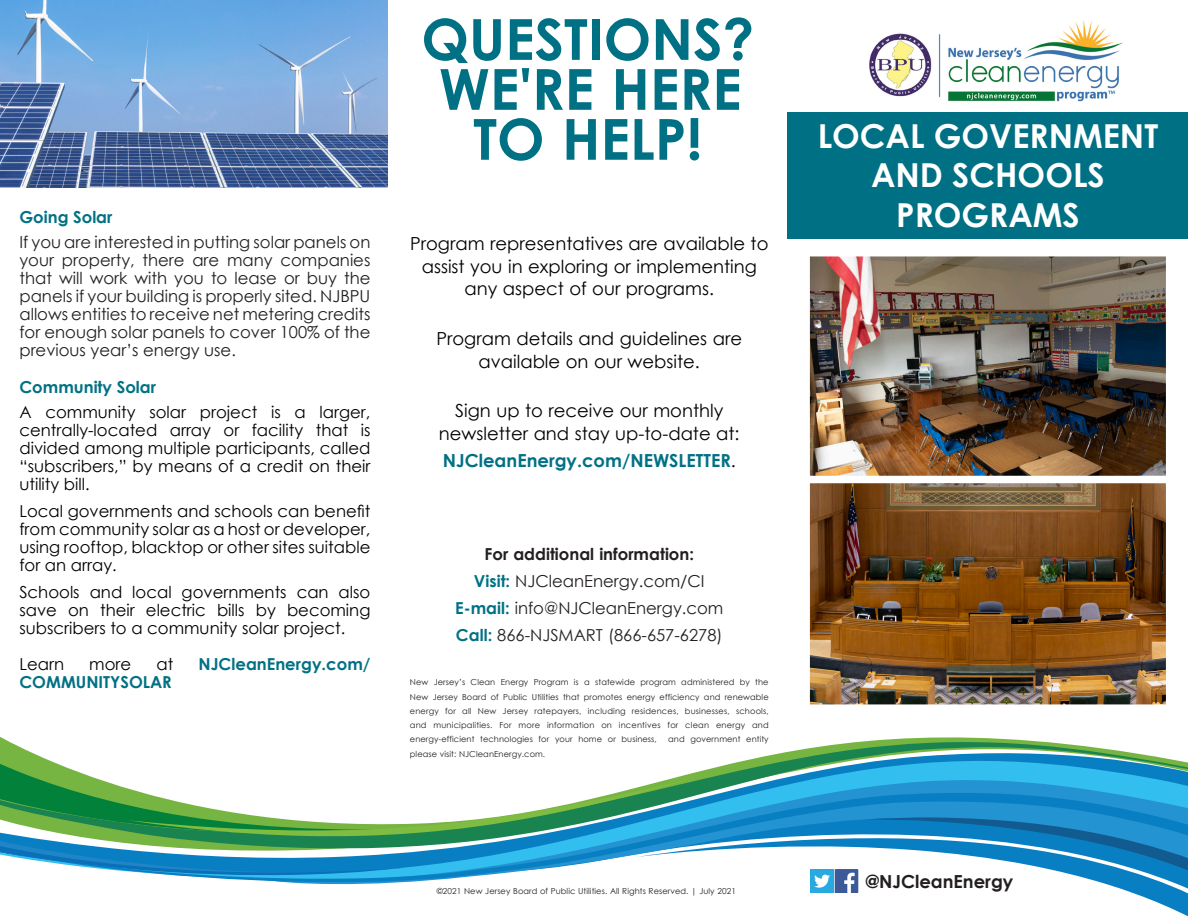
<style>
.page{position:relative;width:1188px;height:918px;background:#fff}
.page>*{position:absolute;margin:0;border:0;box-sizing:border-box;transform-origin:0 0}
.Paragraph_Style_1{font:700 56.55px/49.9px "Century Gothic";color:#007184;text-align:center}
.t1{font:700 33px/39.6px "Century Gothic";color:#fff;text-align:center}
.Paragraph_Style_1-2{font:18px/22.5px "Century Gothic";color:#000;text-align:center}
.Paragraph_Style_1-3{font:700 18px "Century Gothic";color:#007184}
.t2{font:700 18px "Century Gothic";color:#231f20}
.t3{font:16.5px/18px "Century Gothic";color:#000;text-align:justify}
.t4{font:16.5px/18px "Century Gothic";color:#231f20;text-align:justify}
.t5{font:700 16.5px "Century Gothic";color:#007184}
.t6{font:700 16.5px "Century Gothic";color:#231f20}
.Paragraph_Style_1-4{font:8.25px/14.2px "Century Gothic";letter-spacing:.01em;color:#231f20;text-align:justify}
.s1{font-weight:400;color:#000}
.s2{font-weight:700;color:#007184}
</style>
<div class="page">
<img style="left:863px;top:20px;width:264px;height:93px">
<div style="left:788px;top:113px;width:400px;height:126px;background:#007184"></div>
<img style="left:0;top:0;width:387px;height:187px">
<img style="left:811px;top:258px;width:353px;height:420px">
<div style="left:802px;top:249px;width:371px;height:236px;border:8px solid #fff"></div>
<div style="left:802px;top:476px;width:371px;height:236px;border:8px solid #fff"></div>
<svg style="left:0;top:678px;width:1173px;height:64px"></svg>
<svg style="left:0;top:742px;width:1083px;height:4px"></svg>
<svg style="left:0;top:746px;width:1163px;height:12px"></svg>
<svg style="left:810px;top:882px;width:378px;height:35px"></svg>
<svg style="left:0;top:758px;width:1188px;height:33px"></svg>
<svg style="left:185px;top:791px;width:1003px;height:91px"></svg>
<svg style="left:864px;top:815px;width:324px;height:67px"></svg>
<svg style="left:0;top:777px;width:699px;height:99px"></svg>
<p class="t5" style="left:19px;top:204px;width:95px">Going Solar</p>
<p class="t4" style="left:19px;top:232px;width:353px">If you are interested in putting solar panels on your property, there are many companies that will work with you to lease or buy the panels if your building is properly sited. NJBPU allows entities to receive net metering credits for enough solar panels to cover 100% of the previous year’s energy use.</p>
<p class="t5" style="left:19px;top:374px;width:138px">Community Solar</p>
<p class="t3" style="left:19px;top:402px;width:353px">A community solar project is a larger, centrally-located array or facility that is divided among multiple participants, called “subscribers,” by means of a credit on their utility bill.</p>
<p class="t3" style="left:19px;top:501px;width:353px">Local governments and schools can benefit from community solar as a host or developer, using rooftop, blacktop or other sites suitable for an array.</p>
<p class="t3" style="left:19px;top:582px;width:353px">Schools and local governments can also save on their electric bills by becoming subscribers to a community solar project.</p>
<p class="t3" style="left:19px;top:654px;width:46px">Learn</p>
<p class="t3" style="left:89px;top:654px;width:43px">more</p>
<p class="t3" style="left:156px;top:654px;width:18px">at</p>
<p class="t5" style="left:199px;top:651px;width:173px">NJCleanEnergy.com/</p>
<p class="t5" style="left:19px;top:669px;width:154px">COMMUNITYSOLAR</p>
<p class="Paragraph_Style_1" style="left:421px;top:12px;width:334px">QUESTIONS?<br>WE'RE HERE</p>
<p class="Paragraph_Style_1" style="left:473px;top:112px;width:231px">TO HELP!</p>
<p class="t1" style="left:818px;top:115px;width:342px">LOCAL GOVERNMENT<br>AND SCHOOLS<br>PROGRAMS</p>
<p class="Paragraph_Style_1-2" style="left:410px;top:232px;width:360px">Program representatives are available to assist you in exploring or implementing any aspect of our programs.</p>
<p class="Paragraph_Style_1-2" style="left:436px;top:327px;width:307px">Program details and guidelines are available on our website.</p>
<p class="Paragraph_Style_1-2" style="left:439px;top:399px;width:302px">Sign up to receive our monthly newsletter and stay up-to-date at:</p>
<p class="Paragraph_Style_1-3" style="left:443px;top:447px;width:294px">NJCleanEnergy.com/NEWSLETTER<span class="s1">.</span></p>
<p class="t6" style="left:485px;top:541px;width:211px">For additional information:</p>
<p class="t4" style="left:474px;top:571px;width:232px"><span class="s2">Visit:</span> NJCleanEnergy.com/CI</p>
<p class="t4" style="left:455px;top:598px;width:270px"><span class="s2">E-mail:</span> info@NJCleanEnergy.com</p>
<p class="t4" style="left:456px;top:625px;width:268px"><span class="s2">Call:</span> 866-NJSMART (866-657-6278)</p>
<p class="Paragraph_Style_1-4" style="left:410px;top:675px;width:360px">New Jersey’s Clean Energy Program is a statewide program administered by the New Jersey Board of Public Utilities that promotes energy efficiency and renewable energy for all New Jersey ratepayers, including residences, businesses, schools, and municipalities. For more information on incentives for clean energy and energy-efficient technologies for your home or business,</p>
<p class="Paragraph_Style_1-4" style="left:668px;top:732px;width:102px">and government entity</p>
<p class="Paragraph_Style_1-4" style="left:410px;top:746px;width:137px">please visit: NJCleanEnergy.com.</p>
<p class="Paragraph_Style_1-4" style="left:437px;top:884px;width:301px">©2021 New Jersey Board of Public Utilities. All Rights Reserved. | July 2021</p>
<p class="t2" style="left:866px;top:867px;width:149px">@NJCleanEnergy</p>
</div>
